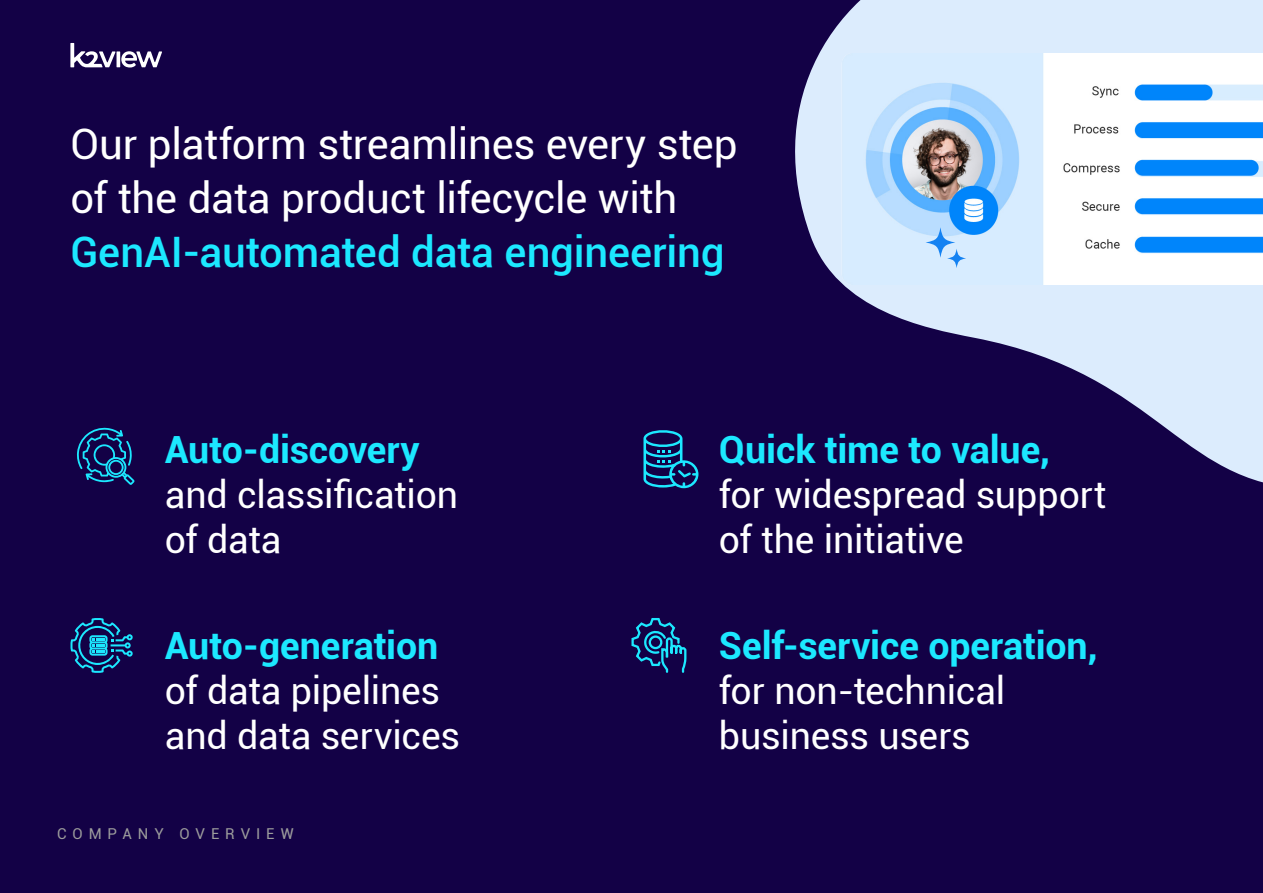
<style>
.page{position:relative;width:1263px;height:893px;background:#130146}
.page>*{position:absolute;margin:0;border:0;box-sizing:border-box;transform-origin:0 0}
.PS1{font:42px/54px "Roboto";letter-spacing:-.005em;color:#fff}
.PS1-2{font:37.5px/45px "Roboto";letter-spacing:-.005em;color:#fff}
.PS1-3{font:15px "Roboto";letter-spacing:.4em;color:#9c9c9c}
.s1{font-weight:500;color:#1ce8ff}
.s2{font-weight:700;color:#1ce8ff}
</style>
<div class="page">
<svg style="left:765px;top:0;width:498px;height:492px;background:#706e9b"></svg>
<svg style="left:76px;top:427px;width:58px;height:58px;background:#153a73"></svg>
<svg style="left:70px;top:618px;width:63px;height:55px;background:#15427a"></svg>
<svg style="left:643px;top:429px;width:55px;height:59px;background:#15467d"></svg>
<svg style="left:630px;top:617px;width:58px;height:57px;background:#153771"></svg>
<img style="left:841px;top:53px;width:422px;height:232px">
<svg style="left:925px;top:227px;width:30px;height:31px"></svg>
<svg style="left:947px;top:249px;width:19px;height:19px"></svg>
<svg style="left:70px;top:43px;width:45px;height:24px"></svg>
<hr style="left:117px;top:51px;width:3px;height:16px;background:#fff">
<svg style="left:121px;top:51px;width:41px;height:17px"></svg>
<p class="PS1" style="left:70px;top:116px;width:669px">Our platform streamlines every step of the data product lifecycle with<br><span class="s1">GenAI-automated data engineering</span></p>
<p class="PS1-2" style="left:165px;top:426px;width:295px"><span class="s2">Auto-discovery </span>and classification of data</p>
<p class="PS1-2" style="left:165px;top:621px;width:297px"><span class="s2">Auto-generation </span>of data pipelines and data services</p>
<p class="PS1-3" style="left:57px;top:824px;width:238px">COMPANY OVERVIEW</p>
<p class="PS1-2" style="left:719px;top:426px;width:389px"><span class="s2">Quick time to value,<br></span>for widespread support of the initiative</p>
<p class="PS1-2" style="left:719px;top:621px;width:380px"><span class="s2">Self-service operation, </span>for non-technical business users</p>
</div>
